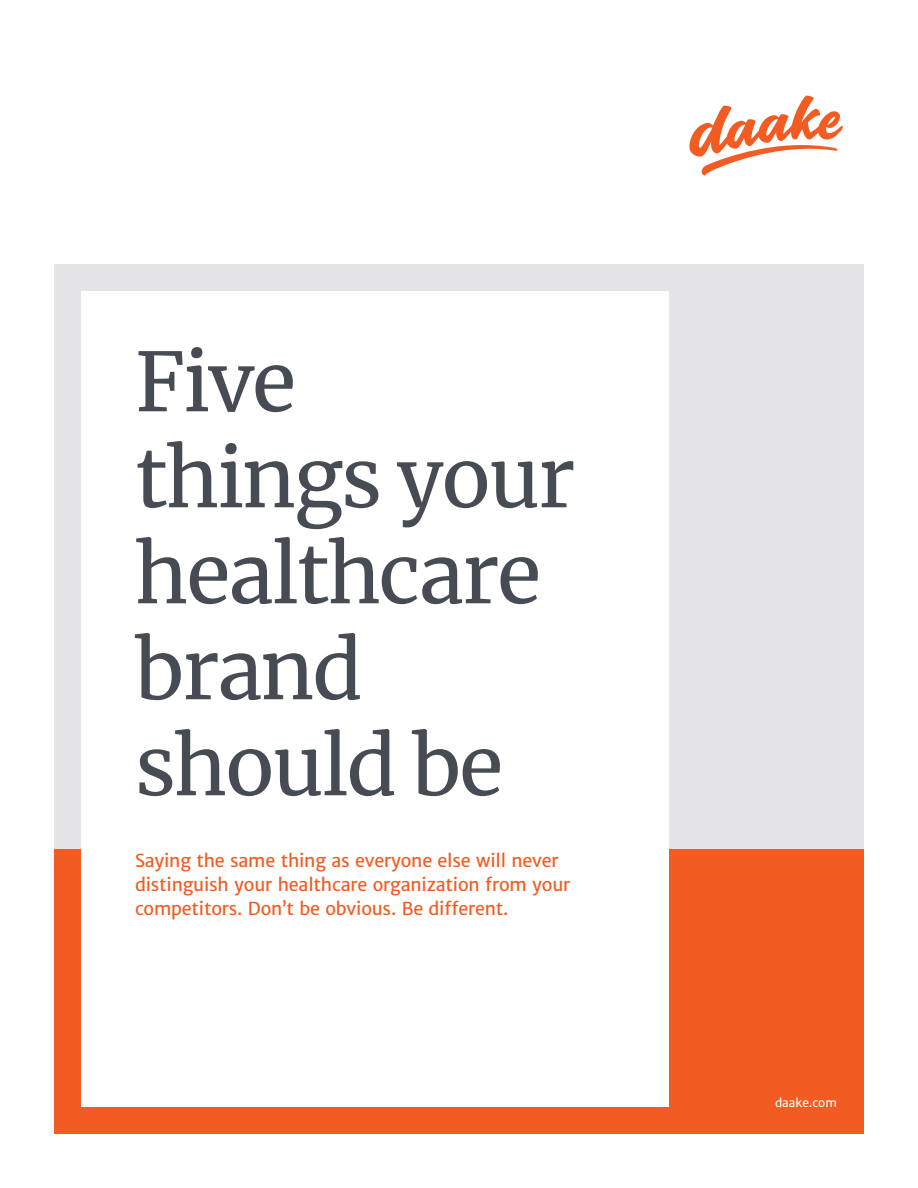
<style>
.page{position:relative;width:918px;height:1188px;background:#fff}
.page>*{position:absolute;margin:0;border:0;box-sizing:border-box;transform-origin:0 0}
.t1{font:81px/96px "Merriweather";letter-spacing:-.025em;color:#464b54}
.t2{font:18px/24px "Merriweather Sans";letter-spacing:-.01em;color:#f25b21}
.t3{font:12px "Merriweather Sans";color:#fff}
</style>
<div class="page">
<div style="left:54px;top:265px;width:810px;height:869px;background:#e5e5e7"></div>
<div style="left:54px;top:849px;width:810px;height:285px;background:#f25b21"></div>
<div style="left:81px;top:292px;width:587px;height:815px;background:#fff"></div>
<svg style="left:689px;top:96px;width:154px;height:80px"></svg>
<h1 class="t1" style="left:135px;top:332px;width:441px">Five<br>things your healthcare brand should be</h1>
<p class="t2" style="left:135px;top:849px;width:437px">Saying the same thing as everyone else will never distinguish your healthcare organization from your competitors. Don’t be obvious. Be different.</p>
<p class="t3" style="left:775px;top:1095px;width:63px">daake.com</p>
</div>
